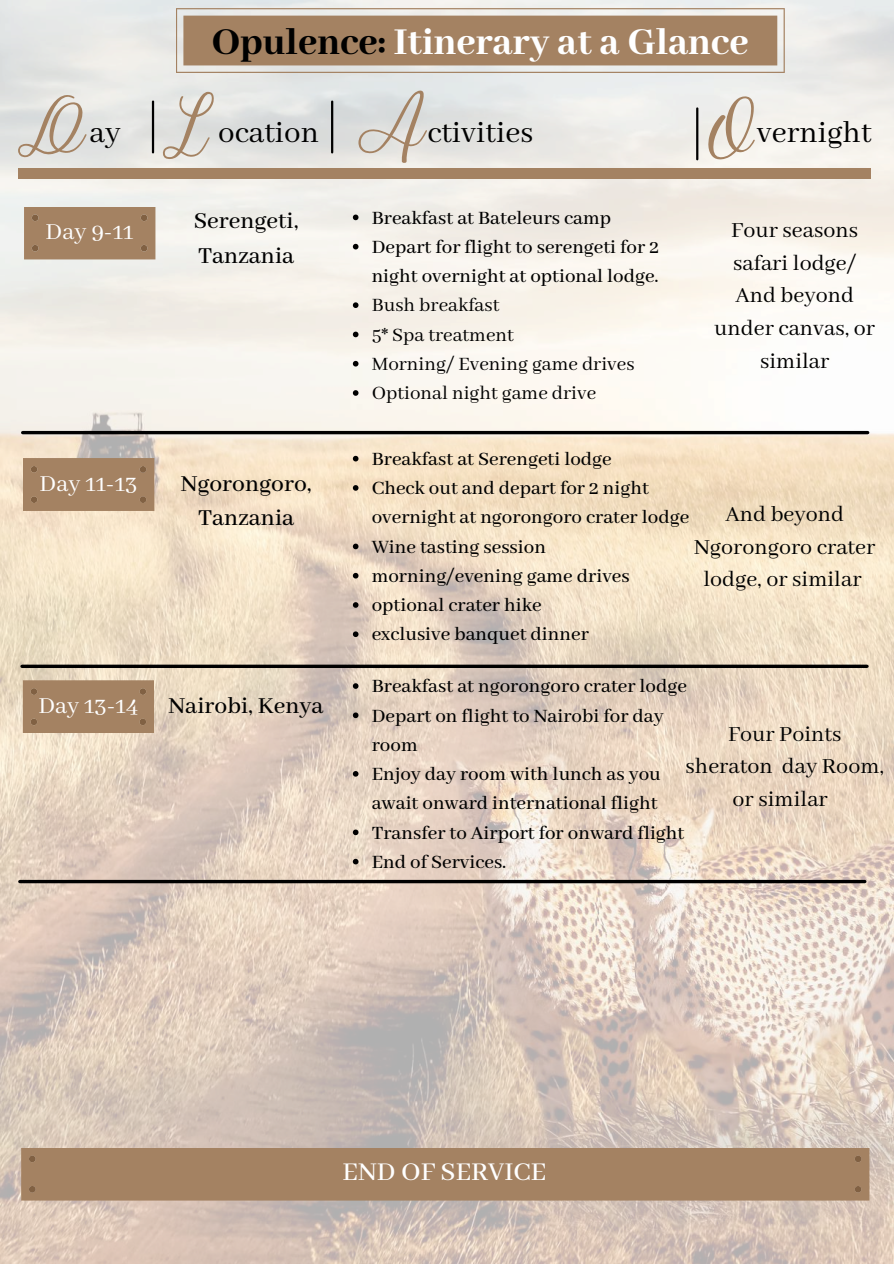
<style>
.page{position:relative;width:894px;height:1264px;background:#fff}
.page>*{position:absolute;margin:0;border:0;box-sizing:border-box;transform-origin:0 0}
.t1{font:800 41.4px "Abhaya Libre";color:#fff}
.t2{font:33px "Abhaya Libre";color:#000}
.t3{font:500 28.5px "Abhaya Libre";color:#fff}
.t4{font:500 25.5px/34.8px "Abhaya Libre";color:#000}
.t5{font:25.5px "Abhaya Libre";color:#fff}
.t6{font:24px/32.7px "Abhaya Libre";color:#000;text-align:center}
.t7{font:500 21px/29.2px "Abhaya Libre";color:#000}
.t8{font:21px/29.2px "Abhaya Libre";color:#000}
.s1{color:#000}
</style>
<div class="page">
<img style="left:0;top:0;width:893px;height:1263px">
<hr style="left:23px;top:431px;width:844px;height:3px;background:#000">
<svg style="left:22px;top:664px;width:844px;height:4px;background:#24221f"></svg>
<svg style="left:20px;top:879px;width:844px;height:4px;background:#332f2c"></svg>
<svg style="left:353px;top:214px;width:5px;height:6px"></svg>
<svg style="left:353px;top:244px;width:5px;height:5px"></svg>
<svg style="left:353px;top:302px;width:5px;height:6px"></svg>
<svg style="left:353px;top:331px;width:5px;height:6px"></svg>
<svg style="left:353px;top:361px;width:5px;height:5px"></svg>
<svg style="left:353px;top:390px;width:5px;height:6px"></svg>
<svg style="left:353px;top:456px;width:5px;height:5px"></svg>
<svg style="left:353px;top:485px;width:5px;height:5px"></svg>
<svg style="left:353px;top:543px;width:5px;height:6px"></svg>
<svg style="left:353px;top:573px;width:5px;height:5px"></svg>
<svg style="left:353px;top:602px;width:5px;height:5px"></svg>
<svg style="left:353px;top:631px;width:5px;height:6px"></svg>
<svg style="left:353px;top:683px;width:5px;height:6px"></svg>
<svg style="left:353px;top:712px;width:5px;height:6px"></svg>
<svg style="left:353px;top:771px;width:5px;height:5px"></svg>
<svg style="left:353px;top:829px;width:5px;height:6px"></svg>
<svg style="left:353px;top:858px;width:5px;height:6px"></svg>
<div style="left:18px;top:169px;width:852px;height:9px;background:#a48262"></div>
<hr style="left:152px;top:102px;width:2px;height:50px;background:#000">
<hr style="left:331px;top:102px;width:2px;height:50px;background:#000">
<hr style="left:696px;top:108px;width:2px;height:51px;background:#000">
<svg style="left:176px;top:8px;width:608px;height:65px;background:#b2987e"></svg>
<div style="left:23px;top:680px;width:131px;height:53px;background:#a48262"></div>
<div style="left:31px;top:688px;width:6px;height:7px;background:#816143;border-radius:50%"></div>
<div style="left:139px;top:688px;width:7px;height:7px;background:#816143;border-radius:50%"></div>
<div style="left:139px;top:718px;width:7px;height:7px;background:#816143;border-radius:50%"></div>
<div style="left:31px;top:718px;width:6px;height:7px;background:#816143;border-radius:50%"></div>
<div style="left:23px;top:458px;width:131px;height:53px;background:#a48262"></div>
<div style="left:140px;top:496px;width:6px;height:7px;background:#816143;border-radius:50%"></div>
<div style="left:31px;top:496px;width:6px;height:7px;background:#816143;border-radius:50%"></div>
<div style="left:24px;top:206px;width:131px;height:53px;background:#a48262"></div>
<div style="left:21px;top:1147px;width:848px;height:53px;background:#a48262"></div>
<div style="left:29px;top:1155px;width:7px;height:7px;background:#816143;border-radius:50%"></div>
<div style="left:854px;top:1155px;width:7px;height:7px;background:#816143;border-radius:50%"></div>
<svg style="left:854px;top:1185px;width:7px;height:7px"></svg>
<div style="left:29px;top:1185px;width:7px;height:7px;background:#816143;border-radius:50%"></div>
<svg style="left:13px;top:93px;width:75px;height:65px;background:#e1e2e1"></svg>
<svg style="left:157px;top:90px;width:62px;height:70px;background:#e3e4e2"></svg>
<svg style="left:353px;top:89px;width:77px;height:78px;background:#e0e2e0"></svg>
<div style="left:703px;top:95px;width:55px;height:65px;background:#f1efec"></div>
<h1 class="t1" style="left:212px;top:19px;width:538px"><span class="s1">Opulence:</span> Itinerary at a Glance</h1>
<h2 class="t2" style="left:90px;top:115px;width:33px">ay</h2>
<h2 class="t2" style="left:218px;top:115px;width:102px">ocation</h2>
<h2 class="t2" style="left:427px;top:115px;width:107px">ctivities</h2>
<h2 class="t2" style="left:756px;top:115px;width:116px">vernight</h2>
<p class="t5" style="left:46px;top:218px;width:89px">Day 9-11</p>
<p class="t4" style="left:194px;top:204px;width:106px">Serengeti,<br>Tanzania</p>
<p class="t7" style="left:371px;top:204px;width:289px">Breakfast at Bateleurs camp<br>Depart for flight to serengeti for 2 night overnight at optional lodge.</p>
<p class="t8" style="left:371px;top:291px;width:264px">Bush breakfast<br>5* Spa treatment<br>Morning/ Evening game drives<br>Optional night game drive</p>
<p class="t6" style="left:714px;top:215px;width:162px">Four seasons safari lodge/<br>And beyond under canvas, or similar</p>
<p class="t5" style="left:39px;top:469px;width:99px">Day 11-13</p>
<p class="t4" style="left:181px;top:467px;width:132px;text-align:center">Ngorongoro,<br>Tanzania</p>
<p class="t7" style="left:371px;top:445px;width:319px">Breakfast at Serengeti lodge<br>Check out and depart for 2 night overnight at ngorongoro crater lodge<br>Wine tasting session morning/evening game drives optional crater hike<br>exclusive banquet dinner</p>
<p class="t6" style="left:694px;top:498px;width:182px">And beyond<br>Ngorongoro crater lodge, or similar</p>
<p class="t5" style="left:38px;top:691px;width:101px">Day 13-14</p>
<p class="t4" style="left:169px;top:689px;width:156px">Nairobi, Kenya</p>
<p class="t7" style="left:371px;top:672px;width:317px">Breakfast at ngorongoro crater lodge<br>Depart on flight to Nairobi for day room<br>Enjoy day room with lunch as you await onward international flight<br>Transfer to Airport for onward flight<br>End of Services.</p>
<p class="t6" style="left:685px;top:718px;width:200px">Four Points sheraton day Room, or similar</p>
<h3 class="t3" style="left:342px;top:1156px;width:205px">END OF SERVICE</h3>
</div>
